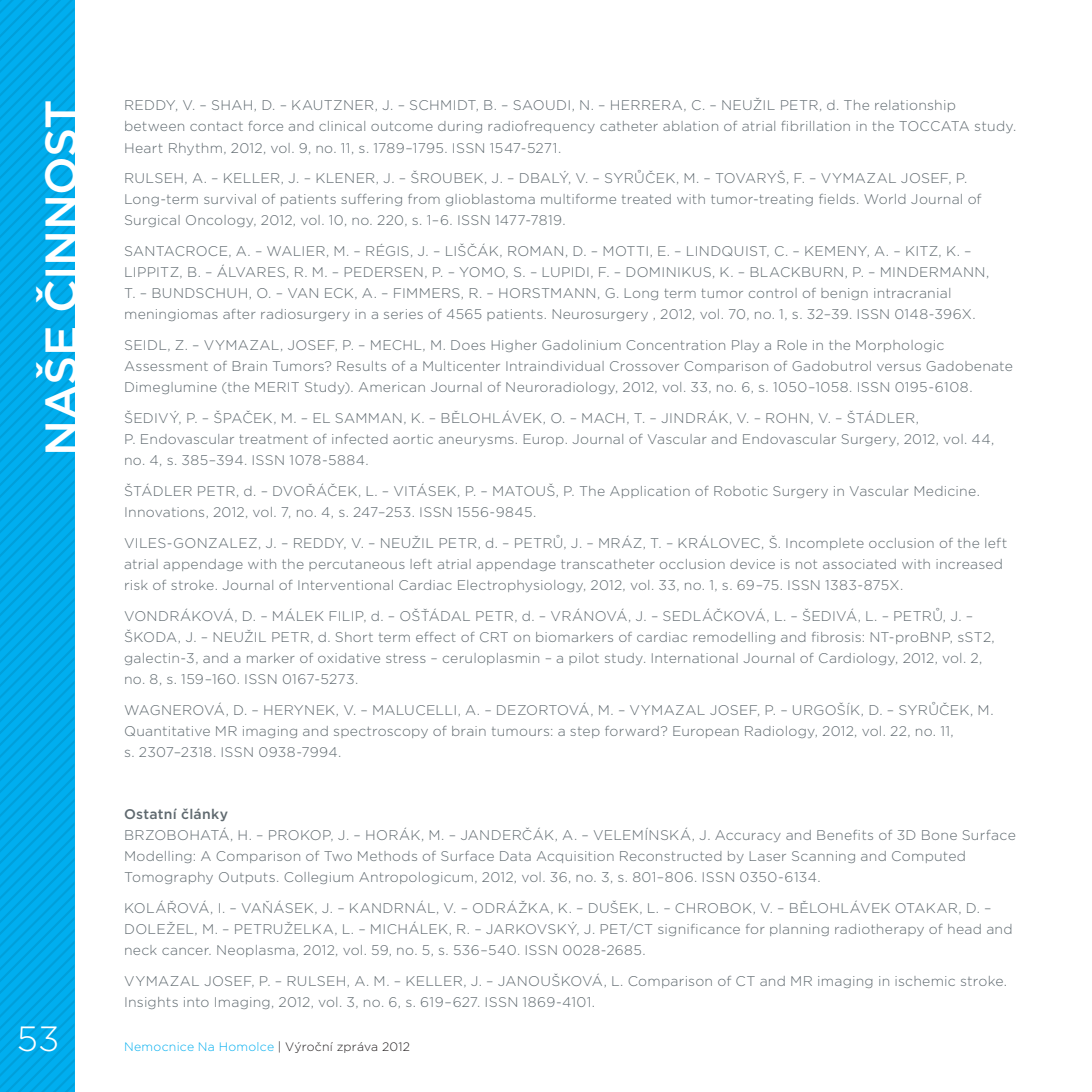
<style>
.page{position:relative;width:1092px;height:1092px;background:#fff}
.page>*{position:absolute;margin:0;border:0;box-sizing:border-box;transform-origin:0 0}
.t1{font:500 45.5px "Gotham";letter-spacing:-.01em;color:#fff}
.t2{font:300 35px "Gotham";color:#fff}
.t3{font:300 14px/21px "Gotham";letter-spacing:.015em;color:#5f696f}
.t4{font:500 14px "Gotham";letter-spacing:.02em;color:#5f696f}
.t5{font:300 12.25px "Gotham";letter-spacing:.02em;color:#00aeef}
.s1{color:#231f20}
</style>
<div class="page">
<svg style="left:0;top:0;width:74px;height:1091px;background:#00aae9"></svg>
<h1 class="t1" style="left:44px;top:455px;width:358px;rotate:-90deg">NAŠE ČINNOST</h1>
<h2 class="t2" style="left:17px;top:1025px;width:44px">53</h2>
<p class="t3" style="left:124px;top:96px;width:893px">REDDY, V. – SHAH, D. – KAUTZNER, J. – SCHMIDT, B. – SAOUDI, N. – HERRERA, C. – NEUŽIL PETR, d. The relationship between contact force and clinical outcome during radiofrequency catheter ablation of atrial fibrillation in the TOCCATA study.<br>Heart Rhythm, 2012, vol. 9, no. 11, s. 1789–1795. ISSN 1547-5271.</p>
<p class="t3" style="left:124px;top:169px;width:859px">RULSEH, A. – KELLER, J. – KLENER, J. – ŠROUBEK, J. – DBALÝ, V. – SYRŮČEK, M. – TOVARYŠ, F. – VYMAZAL JOSEF, P.<br>Long-term survival of patients suffering from glioblastoma multiforme treated with tumor-treating fields. World Journal of<br>Surgical Oncology, 2012, vol. 10, no. 220, s. 1–6. ISSN 1477-7819.</p>
<p class="t3" style="left:124px;top:242px;width:866px">SANTACROCE, A. – WALIER, M. – RÉGIS, J. – LIŠČÁK, ROMAN, D. – MOTTI, E. – LINDQUIST, C. – KEMENY, A. – KITZ, K. – LIPPITZ, B. – ÁLVARES, R. M. – PEDERSEN, P. – YOMO, S. – LUPIDI, F. – DOMINIKUS, K. – BLACKBURN, P. – MINDERMANN, T. – BUNDSCHUH, O. – VAN ECK, A. – FIMMERS, R. – HORSTMANN, G. Long term tumor control of benign intracranial meningiomas after radiosurgery in a series of 4565 patients. Neurosurgery , 2012, vol. 70, no. 1, s. 32–39. ISSN 0148-396X.</p>
<p class="t3" style="left:124px;top:336px;width:890px">SEIDL, Z. – VYMAZAL, JOSEF, P. – MECHL, M. Does Higher Gadolinium Concentration Play a Role in the Morphologic<br>Assessment of Brain Tumors? Results of a Multicenter Intraindividual Crossover Comparison of Gadobutrol versus Gadobenate<br>Dimeglumine (the MERIT Study). American Journal of Neuroradiology, 2012, vol. 33, no. 6, s. 1050–1058. ISSN 0195-6108.</p>
<p class="t3" style="left:124px;top:409px;width:871px">ŠEDIVÝ, P. – ŠPAČEK, M. – EL SAMMAN, K. – BĚLOHLÁVEK, O. – MACH, T. – JINDRÁK, V. – ROHN, V. – ŠTÁDLER,<br>P. Endovascular treatment of infected aortic aneurysms. Europ. Journal of Vascular and Endovascular Surgery, 2012, vol. 44, no. 4, s. 385–394. ISSN 1078-5884.</p>
<p class="t3" style="left:124px;top:482px;width:857px">ŠTÁDLER PETR, d. – DVOŘÁČEK, L. – VITÁSEK, P. – MATOUŠ, P. The Application of Robotic Surgery in Vascular Medicine.<br>Innovations, 2012, vol. 7, no. 4, s. 247–253. ISSN 1556-9845.</p>
<p class="t3" style="left:124px;top:533px;width:884px">VILES-GONZALEZ, J. – REDDY, V. – NEUŽIL PETR, d. – PETRŮ, J. – MRÁZ, T. – KRÁLOVEC, Š. Incomplete occlusion of the left atrial appendage with the percutaneous left atrial appendage transcatheter occlusion device is not associated with increased risk of stroke. Journal of Interventional Cardiac Electrophysiology, 2012, vol. 33, no. 1, s. 69–75. ISSN 1383-875X.</p>
<p class="t3" style="left:124px;top:606px;width:872px">VONDRÁKOVÁ, D. – MÁLEK FILIP, d. – OŠŤÁDAL PETR, d. – VRÁNOVÁ, J. – SEDLÁČKOVÁ, L. – ŠEDIVÁ, L. – PETRŮ, J. – ŠKODA, J. – NEUŽIL PETR, d. Short term effect of CRT on biomarkers of cardiac remodelling and fibrosis: NT-proBNP, sST2, galectin-3, and a marker of oxidative stress – ceruloplasmin – a pilot study. International Journal of Cardiology, 2012, vol. 2, no. 8, s. 159–160. ISSN 0167-5273.</p>
<p class="t3" style="left:124px;top:700px;width:870px">WAGNEROVÁ, D. – HERYNEK, V. – MALUCELLI, A. – DEZORTOVÁ, M. – VYMAZAL JOSEF, P. – URGOŠÍK, D. – SYRŮČEK, M.<br>Quantitative MR imaging and spectroscopy of brain tumours: a step forward? European Radiology, 2012, vol. 22, no. 11,<br>s. 2307–2318. ISSN 0938-7994.</p>
<p class="t4" style="left:124px;top:808px;width:105px">Ostatní články</p>
<p class="t3" style="left:124px;top:825px;width:893px">BRZOBOHATÁ, H. – PROKOP, J. – HORÁK, M. – JANDERČÁK, A. – VELEMÍNSKÁ, J. Accuracy and Benefits of 3D Bone Surface<br>Modelling: A Comparison of Two Methods of Surface Data Acquisition Reconstructed by Laser Scanning and Computed<br>Tomography Outputs. Collegium Antropologicum, 2012, vol. 36, no. 3, s. 801–806. ISSN 0350-6134.</p>
<p class="t3" style="left:124px;top:898px;width:890px">KOLÁŘOVÁ, I. – VAŇÁSEK, J. – KANDRNÁL, V. – ODRÁŽKA, K. – DUŠEK, L. – CHROBOK, V. – BĚLOHLÁVEK OTAKAR, D. –<br>DOLEŽEL, M. – PETRUŽELKA, L. – MICHÁLEK, R. – JARKOVSKÝ, J. PET/CT significance for planning radiotherapy of head and neck cancer. Neoplasma, 2012, vol. 59, no. 5, s. 536–540. ISSN 0028-2685.</p>
<p class="t3" style="left:124px;top:971px;width:884px">VYMAZAL JOSEF, P. – RULSEH, A. M. – KELLER, J. – JANOUŠKOVÁ, L. Comparison of CT and MR imaging in ischemic stroke.<br>Insights into Imaging, 2012, vol. 3, no. 6, s. 619–627. ISSN 1869-4101.</p>
<p class="t5" style="left:124px;top:1042px;width:287px">Nemocnice Na Homolce <span class="s1">| Výroční zpráva 2012</span></p>
</div>
